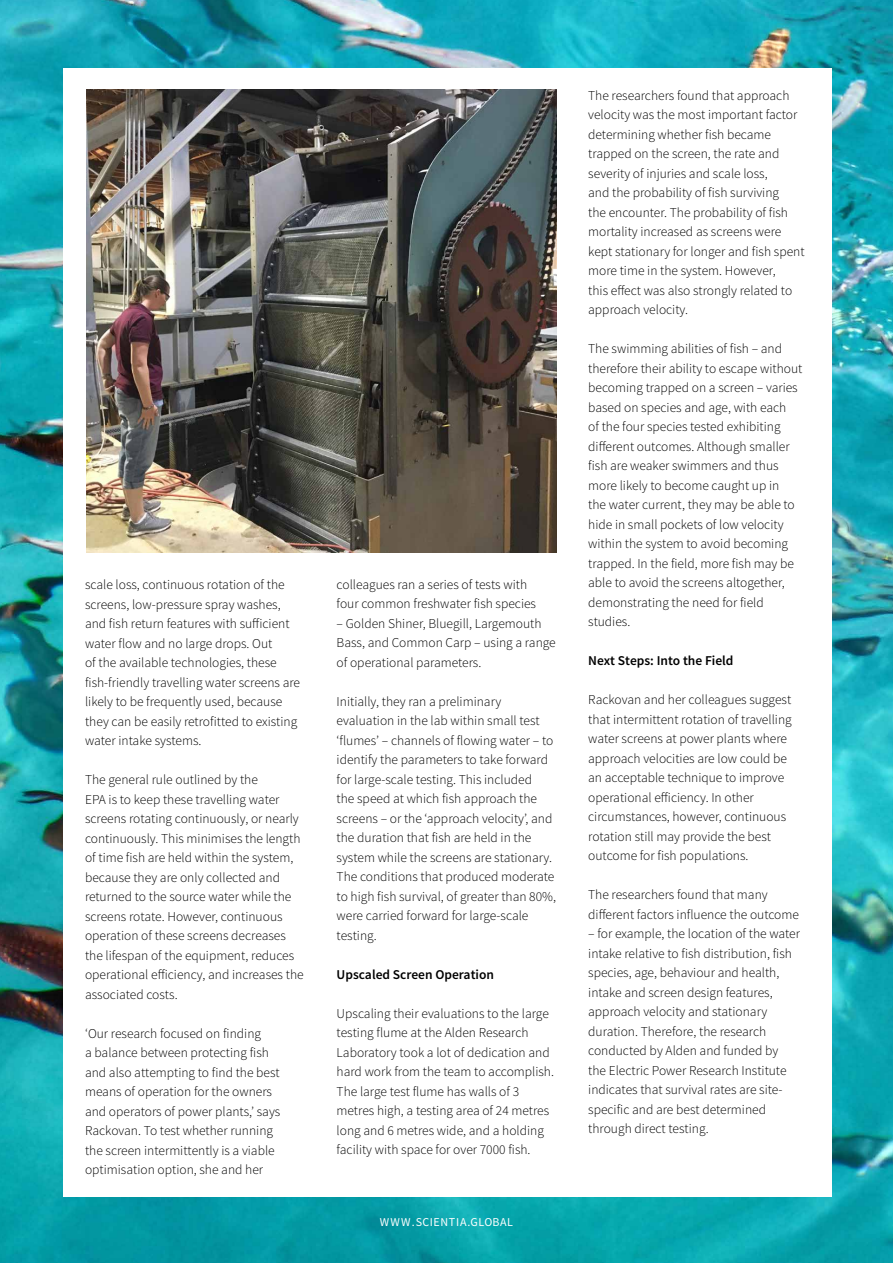
<style>
.page{position:relative;width:893px;height:1263px;background:#fff}
.page>*{position:absolute;margin:0;border:0;box-sizing:border-box;transform-origin:0 0}
.t1{font:300 13.5px/19.5px "Source Sans Pro";color:#000}
.t2{font:600 13.5px "Source Sans Pro";color:#000}
.t3{font:12px "Source Sans Pro";letter-spacing:.05em;color:#fff}
</style>
<div class="page">
<img style="left:0;top:0;width:893px;height:1263px">
<div style="left:63px;top:68px;width:769px;height:1129px;background:#fff"></div>
<img style="left:86px;top:90px;width:470px;height:463px">
<p class="t1" style="left:85px;top:575px;width:217px">scale loss, continuous rotation of the screens, low-pressure spray washes, and fish return features with sufficient water flow and no large drops. Out<br>of the available technologies, these fish-friendly travelling water screens are likely to be frequently used, because they can be easily retrofitted to existing water intake systems.</p>
<p class="t1" style="left:85px;top:770px;width:220px">The general rule outlined by the<br>EPA is to keep these travelling water screens rotating continuously, or nearly continuously. This minimises the length of time fish are held within the system, because they are only collected and returned to the source water while the screens rotate. However, continuous operation of these screens decreases the lifespan of the equipment, reduces operational efficiency, and increases the associated costs.</p>
<p class="t1" style="left:85px;top:1024px;width:197px">‘Our research focused on finding<br>a balance between protecting fish and also attempting to find the best means of operation for the owners and operators of power plants,’ says Rackovan. To test whether running the screen intermittently is a viable optimisation option, she and her</p>
<p class="t1" style="left:337px;top:574px;width:201px">colleagues ran a series of tests with four common freshwater fish species</p>
<p class="t1" style="left:337px;top:613px;width:221px">– Golden Shiner, Bluegill, Largemouth<br>Bass, and Common Carp – using a range of operational parameters.</p>
<p class="t1" style="left:337px;top:691px;width:221px">Initially, they ran a preliminary evaluation in the lab within small test ‘flumes’ – channels of flowing water – to identify the parameters to take forward for large-scale testing. This included<br>the speed at which fish approach the screens – or the ‘approach velocity’, and the duration that fish are held in the system while the screens are stationary.<br>The conditions that produced moderate to high fish survival, of greater than 80%, were carried forward for large-scale testing.</p>
<p class="t2" style="left:337px;top:965px;width:159px">Upscaled Screen Operation</p>
<p class="t1" style="left:337px;top:1003px;width:219px">Upscaling their evaluations to the large testing flume at the Alden Research Laboratory took a lot of dedication and hard work from the team to accomplish.<br>The large test flume has walls of 3 metres high, a testing area of 24 metres long and 6 metres wide, and a holding facility with space for over 7000 fish.</p>
<p class="t3" style="left:380px;top:1214px;width:135px">WWW.SCIENTIA.GLOBAL</p>
<p class="t1" style="left:588px;top:86px;width:218px">The researchers found that approach velocity was the most important factor determining whether fish became trapped on the screen, the rate and severity of injuries and scale loss,<br>and the probability of fish surviving<br>the encounter. The probability of fish mortality increased as screens were kept stationary for longer and fish spent more time in the system. However,<br>this effect was also strongly related to approach velocity.</p>
<p class="t1" style="left:588px;top:339px;width:216px">The swimming abilities of fish – and therefore their ability to escape without becoming trapped on a screen – varies based on species and age, with each<br>of the four species tested exhibiting different outcomes. Although smaller fish are weaker swimmers and thus more likely to become caught up in<br>the water current, they may be able to hide in small pockets of low velocity within the system to avoid becoming trapped. In the field, more fish may be able to avoid the screens altogether, demonstrating the need for field studies.</p>
<p class="t2" style="left:588px;top:652px;width:147px">Next Steps: Into the Field</p>
<p class="t1" style="left:588px;top:690px;width:205px">Rackovan and her colleagues suggest that intermittent rotation of travelling water screens at power plants where approach velocities are low could be an acceptable technique to improve operational efficiency. In other circumstances, however, continuous rotation still may provide the best outcome for fish populations.</p>
<p class="t1" style="left:588px;top:885px;width:212px">The researchers found that many different factors influence the outcome</p>
<p class="t1" style="left:588px;top:924px;width:213px">– for example, the location of the water intake relative to fish distribution, fish species, age, behaviour and health, intake and screen design features, approach velocity and stationary duration. Therefore, the research conducted by Alden and funded by<br>the Electric Power Research Institute indicates that survival rates are site&shy;specific and are best determined through direct testing.</p>
</div>
